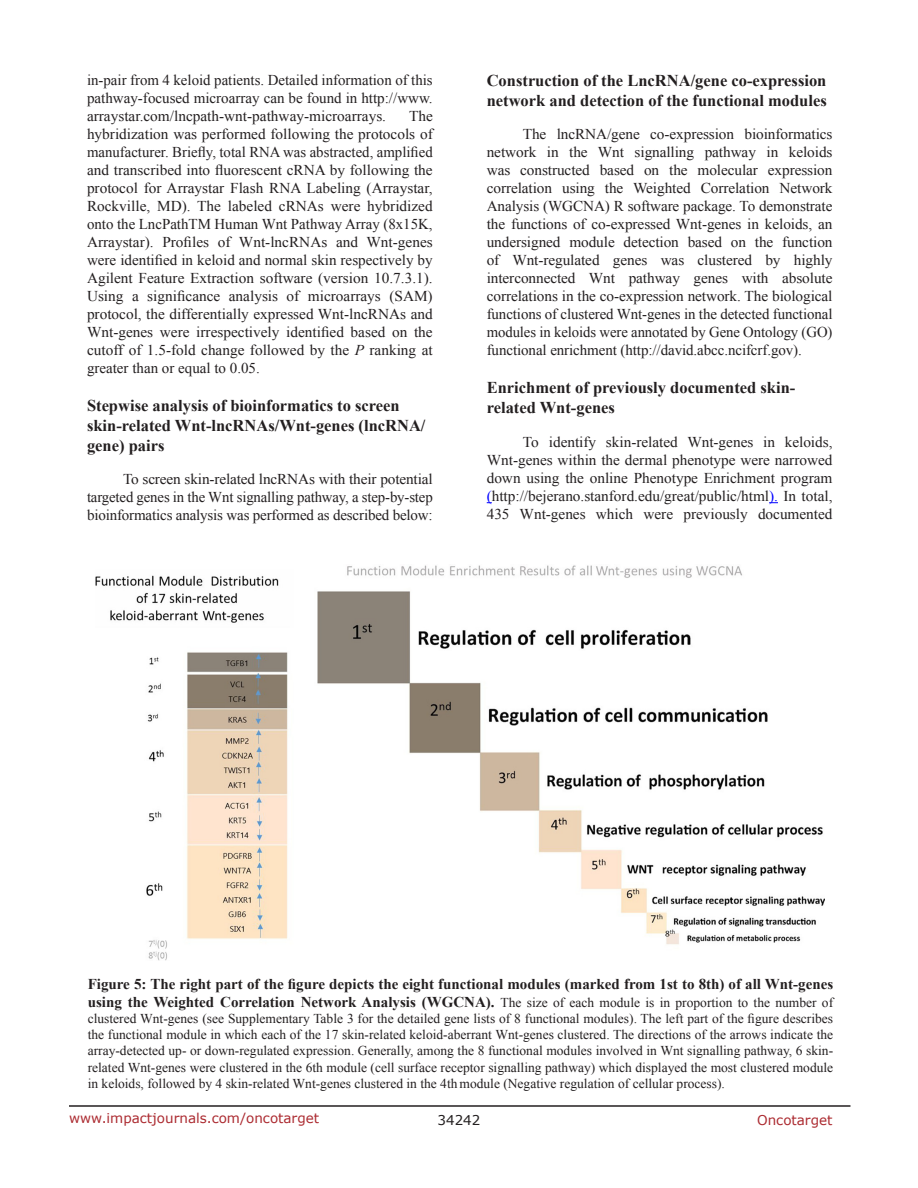
<style>
.page{position:relative;width:918px;height:1188px;background:#fff}
.page>*{position:absolute;margin:0;border:0;box-sizing:border-box;transform-origin:0 0}
.SubHeading_middle{font:700 16.5px/19.8px "Times New Roman";color:#231f20}
.BodyText{font:15px/18px "Times New Roman";color:#231f20;text-align:justify}
.FigureText{font:700 15px/18px "Times New Roman";color:#231f20}
.FigureText-2{font:13.5px/16.2px "Times New Roman";color:#231f20;text-align:justify}
.t1{font:13.5px "Verdana";color:#ac2b31}
.t2{font:13.5px "Verdana";color:#231f20}
.s1{font-style:italic}
.s2{color:#00f}
.s3{font-weight:400;font-size:13.5px}
</style>
<div class="page">
<hr style="left:69px;top:1105px;width:781px;height:2px;background:#231f20">
<img style="left:95px;top:565px;width:729px;height:395px">
<p class="BodyText" style="left:87px;top:71px;width:347px">in-pair from 4 keloid patients. Detailed information of this pathway-focused microarray can be found in http://www. arraystar.com/lncpath-wnt-pathway-microarrays.</p>
<p class="BodyText" style="left:87px;top:107px;width:347px;text-indent:322px">The hybridization was performed following the protocols of manufacturer. Briefly, total RNA was abstracted, amplified and transcribed into fluorescent cRNA by following the protocol for Arraystar Flash RNA Labeling (Arraystar, Rockville, MD). The labeled cRNAs were hybridized onto the LncPathTM Human Wnt Pathway Array (8x15K, Arraystar). Profiles of Wnt-lncRNAs and Wnt-genes were identified in keloid and normal skin respectively by Agilent Feature Extraction software (version 10.7.3.1).<br>Using a significance analysis of microarrays (SAM) protocol, the differentially expressed Wnt-lncRNAs and Wnt-genes were irrespectively identified based on the cutoff of 1.5-fold change followed by the <span class="s1">P</span> ranking at greater than or equal to 0.05.</p>
<p class="SubHeading_middle" style="left:87px;top:395px;width:340px">Stepwise analysis of bioinformatics to screen skin-related Wnt-lncRNAs/Wnt-genes (lncRNA/ gene) pairs</p>
<p class="BodyText" style="left:87px;top:470px;width:347px;text-indent:36px">To screen skin-related lncRNAs with their potential targeted genes in the Wnt signalling pathway, a step-by-step bioinformatics analysis was performed as described below:</p>
<p class="SubHeading_middle" style="left:487px;top:70px;width:342px">Construction of the LncRNA/gene co-expression network and detection of the functional modules</p>
<p class="BodyText" style="left:487px;top:125px;width:347px;text-indent:36px">The lncRNA/gene co-expression bioinformatics network in the Wnt signalling pathway in keloids was constructed based on the molecular expression correlation using the Weighted Correlation Network Analysis (WGCNA) R software package. To demonstrate the functions of co-expressed Wnt-genes in keloids, an undersigned module detection based on the function of Wnt-regulated genes was clustered by highly interconnected Wnt pathway genes with absolute correlations in the co-expression network. The biological functions of clustered Wnt-genes in the detected functional modules in keloids were annotated by Gene Ontology (GO) functional enrichment (http://david.abcc.ncifcrf.gov).</p>
<p class="SubHeading_middle" style="left:487px;top:377px;width:310px">Enrichment of previously documented skin&shy;related Wnt-genes</p>
<p class="BodyText" style="left:487px;top:433px;width:347px;text-indent:36px">To identify skin-related Wnt-genes in keloids, Wnt-genes within the dermal phenotype were narrowed down using the online Phenotype Enrichment program <span class="s2">(</span>http://bejerano.stanford.edu/great/public/html<span class="s2">).</span> In total, 435 Wnt-genes which were previously documented</p>
<p class="FigureText" style="left:88px;top:974px;width:747px">Figure 5: The right part of the figure depicts the eight functional modules (marked from 1st to 8th) of all Wnt-genes using the Weighted Correlation Network Analysis (WGCNA). <span class="s3">The size of each module is in proportion to the number of</span></p>
<p class="FigureText-2" style="left:88px;top:1010px;width:747px">clustered Wnt-genes (see Supplementary Table 3 for the detailed gene lists of 8 functional modules). The left part of the figure describes the functional module in which each of the 17 skin-related keloid-aberrant Wnt-genes clustered. The directions of the arrows indicate the array-detected up- or down-regulated expression. Generally, among the 8 functional modules involved in Wnt signalling pathway, 6 skin&shy;related Wnt-genes were clustered in the 6th module (cell surface receptor signalling pathway) which displayed the most clustered module in keloids, followed by 4 skin-related Wnt-genes clustered in the 4thmodule (Negative regulation of cellular process).</p>
<p class="t1" style="left:69px;top:1109px;width:252px">www.impactjournals.com/oncotarget</p>
<p class="t2" style="left:438px;top:1111px;width:44px">34242</p>
<p class="t1" style="left:757px;top:1111px;width:77px">Oncotarget</p>
</div>
